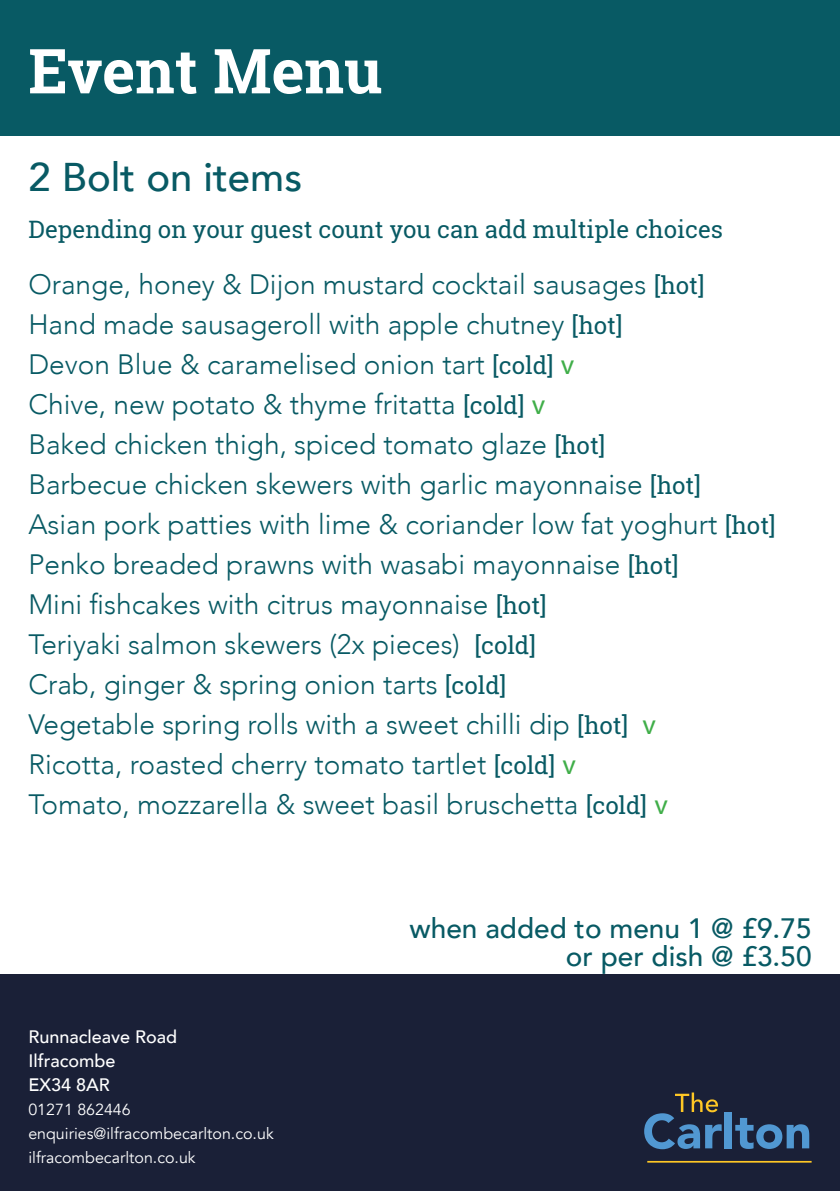
<style>
.page{position:relative;width:840px;height:1191px;background:#fff}
.page>*{position:absolute;margin:0;border:0;box-sizing:border-box;transform-origin:0 0}
.t1{font:700 62px "Roboto Slab";color:#fff}
.t2{font:500 40px "Avenir";color:#085a64}
.t3{font:300 28px "Avenir";color:#085a64}
.t4{font:500 28px "Avenir";color:#085a64}
.t5{font:24px "Roboto Slab";color:#085a64}
.t6{font:500 18px "Avenir";color:#fff}
.t7{font:16px "Avenir";color:#fff}
.s1{font-family:"Roboto Slab";font-weight:400;font-size:24px}
.s2{font-family:"Myriad Pro";font-weight:400;color:#40ae49}
</style>
<div class="page">
<div style="left:0;top:0;width:839px;height:135px;background:#085a64"></div>
<div style="left:0;top:975px;width:839px;height:216px;background:#1a2037"></div>
<svg style="left:644px;top:1092px;width:77px;height:57px"></svg>
<div style="left:724px;top:1111px;width:7px;height:37px;background:#5198d2"></div>
<svg style="left:735px;top:1118px;width:73px;height:31px"></svg>
<hr style="left:647px;top:1160px;width:164px;height:2px;background:#fec725">
<p class="t1" style="left:28px;top:28px;width:355px">Event Menu</p>
<p class="t2" style="left:28px;top:143px;width:275px">2 Bolt on items</p>
<p class="t5" style="left:28px;top:213px;width:696px">Depending on your guest count you can add multiple choices</p>
<p class="t3" style="left:28px;top:268px;width:677px">Orange, honey &amp; Dijon mustard cocktail sausages <span class="s1">[hot]</span></p>
<p class="t3" style="left:28px;top:308px;width:595px">Hand made sausageroll with apple chutney <span class="s1">[hot]</span></p>
<p class="t3" style="left:28px;top:348px;width:547px">Devon Blue &amp; caramelised onion tart <span class="s1">[cold]</span> <span class="s2">v</span></p>
<p class="t3" style="left:28px;top:388px;width:518px">Chive, new potato &amp; thyme fritatta <span class="s1">[cold]</span> <span class="s2">v</span></p>
<p class="t3" style="left:28px;top:428px;width:578px">Baked chicken thigh, spiced tomato glaze <span class="s1">[hot]</span></p>
<p class="t3" style="left:28px;top:468px;width:673px">Barbecue chicken skewers with garlic mayonnaise <span class="s1">[hot]</span></p>
<p class="t3" style="left:28px;top:508px;width:748px">Asian pork patties with lime &amp; coriander low fat yoghurt <span class="s1">[hot]</span></p>
<p class="t3" style="left:28px;top:548px;width:651px">Penko breaded prawns with wasabi mayonnaise <span class="s1">[hot]</span></p>
<p class="t3" style="left:28px;top:588px;width:519px">Mini fishcakes with citrus mayonnaise <span class="s1">[hot]</span></p>
<p class="t3" style="left:28px;top:628px;width:508px">Teriyaki salmon skewers (2x pieces) <span class="s1">[cold]</span></p>
<p class="t3" style="left:28px;top:668px;width:479px">Crab, ginger &amp; spring onion tarts <span class="s1">[cold]</span></p>
<p class="t3" style="left:28px;top:708px;width:629px">Vegetable spring rolls with a sweet chilli dip <span class="s1">[hot]</span> <span class="s2">v</span></p>
<p class="t3" style="left:28px;top:748px;width:548px">Ricotta, roasted cherry tomato tartlet <span class="s1">[cold]</span> <span class="s2">v</span></p>
<p class="t3" style="left:28px;top:788px;width:640px">Tomato, mozzarella &amp; sweet basil bruschetta <span class="s1">[cold]</span> <span class="s2">v</span></p>
<p class="t6" style="left:28px;top:1020px;width:150px">Runnacleave Road</p>
<p class="t6" style="left:28px;top:1044px;width:89px">Ilfracombe</p>
<p class="t6" style="left:28px;top:1068px;width:83px">EX34 8AR</p>
<p class="t7" style="left:28px;top:1099px;width:104px">01271 862446</p>
<p class="t7" style="left:28px;top:1123px;width:247px">enquiries@ilfracombecarlton.co.uk</p>
<p class="t7" style="left:28px;top:1147px;width:169px">ilfracombecarlton.co.uk</p>
<p class="t4" style="left:409px;top:903px;width:403px">when added to menu 1 @ £9.75</p>
<p class="t4" style="left:565px;top:931px;width:247px">or per dish @ £3.50</p>
</div>
